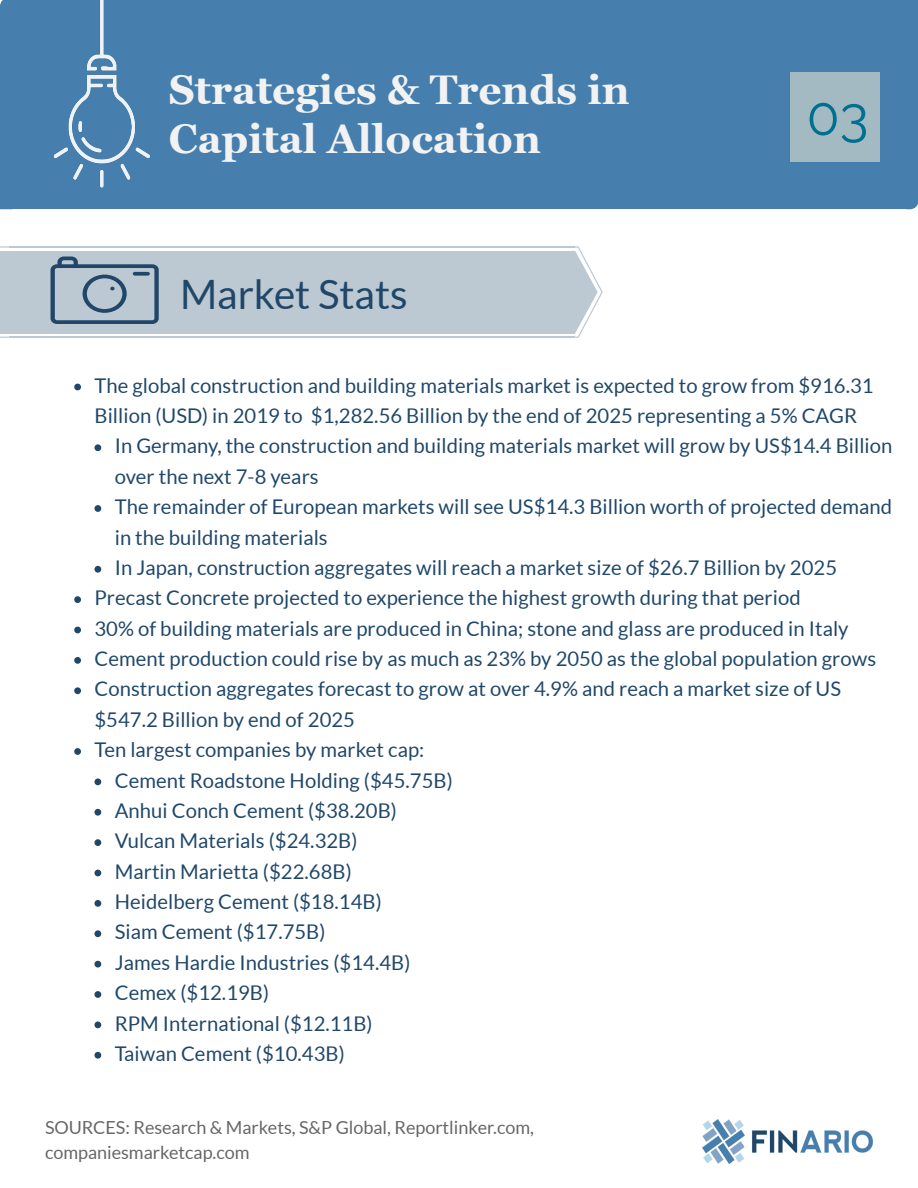
<style>
.page{position:relative;width:918px;height:1188px;background:#fff}
.page>*{position:absolute;margin:0;border:0;box-sizing:border-box;transform-origin:0 0}
.t1{font:54px "Raleway";color:#007090}
.t2{font:700 40.5px/49.5px "Georgia";color:#f2f2f2}
.t3{font:40.5px "Lato";color:#204769}
.t4{font:20.25px "Lato";letter-spacing:.005em;color:#204769}
.t5{font:18px/24.8px "Lato";color:#666}
</style>
<div class="page">
<div style="left:9px;top:251px;width:565px;height:82px;background:#bcc9d2"></div>
<hr style="left:9px;top:337px;width:565px;height:1px;background:#bcc9d2">
<hr style="left:9px;top:246px;width:565px;height:2px;background:#bcc9d2">
<svg style="left:0;top:246px;width:11px;height:92px"></svg>
<svg style="left:572px;top:246px;width:31px;height:92px"></svg>
<div style="left:11px;top:0;width:897px;height:209px;background:#467fae"></div>
<div style="left:908px;top:0;width:10px;height:209px;background:#467fae"></div>
<div style="left:0;top:0;width:11px;height:209px;background:#467fae"></div>
<img style="left:53px;top:0;width:97px;height:188px">
<img style="left:702px;top:1119px;width:171px;height:45px">
<svg style="left:51px;top:256px;width:108px;height:68px"></svg>
<div style="left:790px;top:72px;width:90px;height:90px;background:#a3bac3"></div>
<svg style="left:74px;top:384px;width:7px;height:6px"></svg>
<svg style="left:94px;top:444px;width:7px;height:7px"></svg>
<svg style="left:94px;top:505px;width:7px;height:7px"></svg>
<svg style="left:94px;top:566px;width:7px;height:7px"></svg>
<svg style="left:74px;top:596px;width:7px;height:7px"></svg>
<svg style="left:74px;top:627px;width:7px;height:6px"></svg>
<svg style="left:74px;top:657px;width:7px;height:7px"></svg>
<svg style="left:74px;top:687px;width:7px;height:7px"></svg>
<svg style="left:74px;top:748px;width:7px;height:7px"></svg>
<svg style="left:94px;top:778px;width:7px;height:7px"></svg>
<svg style="left:94px;top:809px;width:7px;height:7px"></svg>
<svg style="left:94px;top:839px;width:7px;height:7px"></svg>
<svg style="left:94px;top:870px;width:7px;height:6px"></svg>
<svg style="left:94px;top:900px;width:7px;height:7px"></svg>
<svg style="left:94px;top:930px;width:7px;height:7px"></svg>
<svg style="left:94px;top:961px;width:7px;height:7px"></svg>
<svg style="left:94px;top:991px;width:7px;height:7px"></svg>
<svg style="left:94px;top:1022px;width:7px;height:6px"></svg>
<svg style="left:94px;top:1052px;width:7px;height:7px"></svg>
<h2 class="t2" style="left:169px;top:65px;width:462px">Strategies &amp; Trends in<br>Capital Allocation</h2>
<h2 class="t3" style="left:180px;top:272px;width:229px">Market Stats</h2>
<h1 class="t1" style="left:807px;top:85px;width:63px">03</h1>
<p class="t4" style="left:94px;top:374px;width:781px">The global construction and building materials market is expected to grow from $916.31</p>
<p class="t4" style="left:94px;top:404px;width:764px">Billion (USD) in 2019 to $1,282.56 Billion by the end of 2025 representing a 5% CAGR</p>
<p class="t4" style="left:115px;top:435px;width:779px">In Germany, the construction and building materials market will grow by US$14.4 Billion</p>
<p class="t4" style="left:115px;top:465px;width:205px">over the next 7-8 years</p>
<p class="t4" style="left:115px;top:496px;width:779px">The remainder of European markets will see US$14.3 Billion worth of projected demand</p>
<p class="t4" style="left:115px;top:526px;width:214px">in the building materials</p>
<p class="t4" style="left:115px;top:556px;width:724px">In Japan, construction aggregates will reach a market size of $26.7 Billion by 2025</p>
<p class="t4" style="left:94px;top:587px;width:708px">Precast Concrete projected to experience the highest growth during that period</p>
<p class="t4" style="left:94px;top:617px;width:756px">30% of building materials are produced in China; stone and glass are produced in Italy</p>
<p class="t4" style="left:94px;top:647px;width:783px">Cement production could rise by as much as 23% by 2050 as the global population grows</p>
<p class="t4" style="left:94px;top:678px;width:748px">Construction aggregates forecast to grow at over 4.9% and reach a market size of US</p>
<p class="t4" style="left:94px;top:708px;width:262px">$547.2 Billion by end of 2025</p>
<p class="t4" style="left:94px;top:739px;width:331px">Ten largest companies by market cap:</p>
<p class="t4" style="left:115px;top:769px;width:340px">Cement Roadstone Holding ($45.75B)</p>
<p class="t4" style="left:115px;top:799px;width:284px">Anhui Conch Cement ($38.20B)</p>
<p class="t4" style="left:115px;top:830px;width:244px">Vulcan Materials ($24.32B)</p>
<p class="t4" style="left:115px;top:860px;width:239px">Martin Marietta ($22.68B)</p>
<p class="t4" style="left:115px;top:890px;width:269px">Heidelberg Cement ($18.14B)</p>
<p class="t4" style="left:115px;top:921px;width:212px">Siam Cement ($17.75B)</p>
<p class="t4" style="left:115px;top:951px;width:297px">James Hardie Industries ($14.4B)</p>
<p class="t4" style="left:115px;top:982px;width:156px">Cemex ($12.19B)</p>
<p class="t4" style="left:115px;top:1012px;width:259px">RPM International ($12.11B)</p>
<p class="t4" style="left:115px;top:1042px;width:232px">Taiwan Cement ($10.43B)</p>
<p class="t5" style="left:45px;top:1115px;width:490px">SOURCES: Research &amp; Markets, S&amp;P Global, Reportlinker.com, companiesmarketcap.com</p>
</div>
